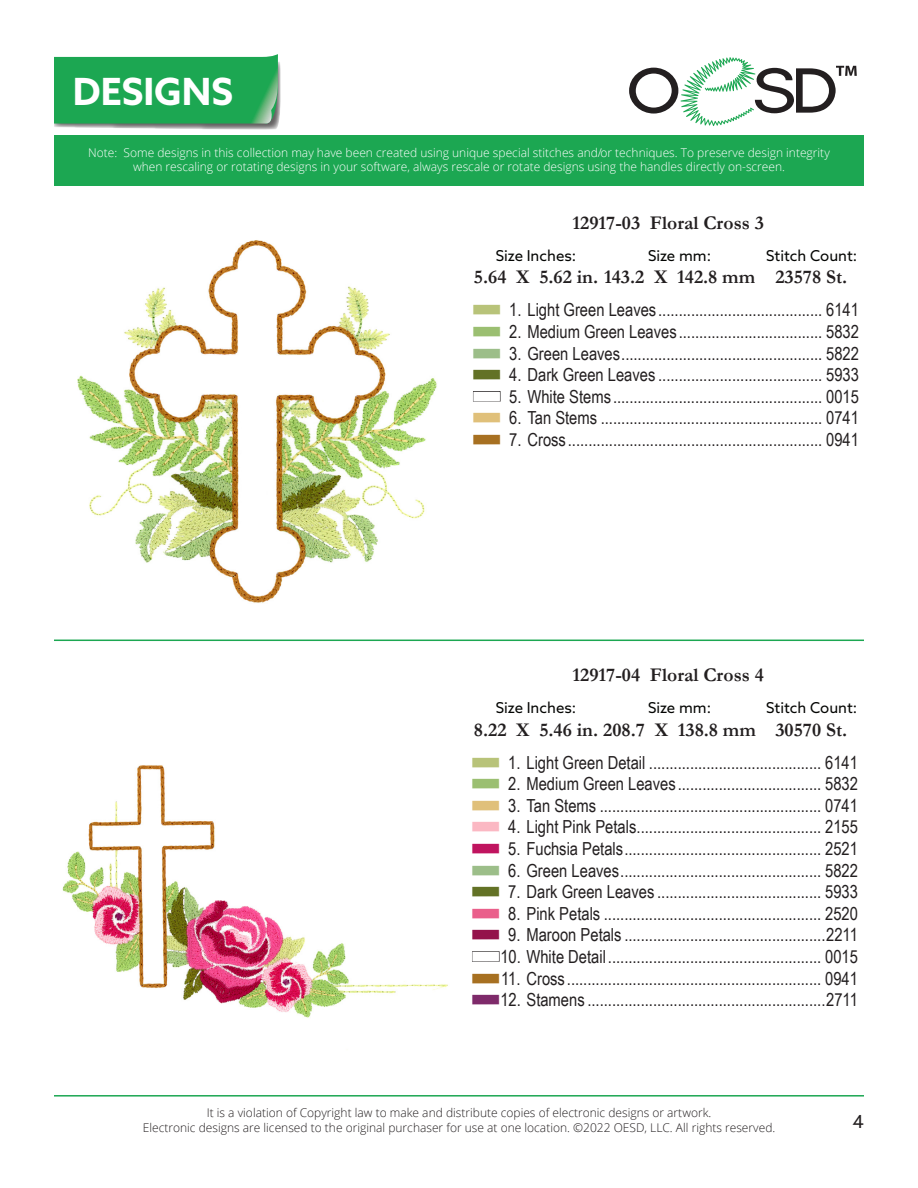
<style>
.page{position:relative;width:918px;height:1188px;background:#fff}
.page>*{position:absolute;margin:0;border:0;box-sizing:border-box;transform-origin:0 0}
.t1{font:700 37.5px "Azo Sans";color:#fff}
.t2{font:700 19.5px "Garamond";color:#231f20}
.t3{font:18px "Arial Narrow";color:#231f20}
.t4{font:18px "Azo Sans";color:#231f20}
.t5{font:15px "Azo Sans";color:#040503}
.t6{font:300 12px/14.4px "Open Sans";color:#fff;text-align:center}
.t7{font:300 12px/14.4px "Open Sans";color:#231f20;text-align:center}
.s1{font-family:"threadchart";color:#b8c379}
.s2{font-family:"threadchart";color:#9bbf71}
.s3{font-family:"threadchart";color:#9cbe89}
.s4{font-family:"threadchart";color:#637226}
.s5{font-family:"threadchart"}
.s6{font-family:"threadchart";color:#e0c07a}
.s7{font-family:"threadchart";color:#a77021}
.s8{font-family:"threadchart";color:#fbb8c3}
.s9{font-family:"threadchart";color:#c0145f}
.s10{font-family:"threadchart";color:#ea5f8b}
.s11{font-family:"threadchart";color:#94124b}
.s12{font-family:"threadchart";color:#7e2a6a}
</style>
<div class="page">
<svg style="left:629px;top:57px;width:228px;height:69px"></svg>
<div style="left:54px;top:135px;width:810px;height:51px;background:#1ca752"></div>
<hr style="left:54px;top:640px;width:810px;height:1px;background:#1ca752">
<hr style="left:54px;top:1095px;width:810px;height:2px;background:#1ca752">
<svg style="left:54px;top:54px;width:227px;height:76px;background:#36ab63"></svg>
<img style="left:77px;top:240px;width:360px;height:363px">
<img style="left:62px;top:765px;width:386px;height:253px">
<p class="t1" style="left:73px;top:67px;width:162px">DESIGNS</p>
<p class="t6" style="left:88px;top:145px;width:743px">Note: Some designs in this collection may have been created using unique special stitches and/or techniques. To preserve design integrity when rescaling or rotating designs in your software, always rescale or rotate designs using the handles directly on-screen.</p>
<p class="t2" style="left:573px;top:209px;width:193px">12917-03 Floral Cross 3</p>
<p class="t5" style="left:496px;top:246px;width:82px">Size Inches:</p>
<p class="t5" style="left:648px;top:246px;width:65px">Size mm:</p>
<p class="t5" style="left:766px;top:246px;width:93px">Stitch Count:</p>
<p class="t2" style="left:775px;top:264px;width:73px">23578 St.</p>
<p class="t3" style="left:473px;top:297px;width:387px"><span class="s1">n</span> 1. Light Green Leaves........................................ 6141</p>
<p class="t3" style="left:473px;top:318px;width:387px"><span class="s2">n</span> 2. Medium Green Leaves................................... 5832</p>
<p class="t3" style="left:473px;top:340px;width:387px"><span class="s3">n</span> 3. Green Leaves................................................. 5822</p>
<p class="t3" style="left:473px;top:362px;width:387px"><span class="s4">n</span> 4. Dark Green Leaves ........................................ 5933</p>
<p class="t3" style="left:473px;top:383px;width:387px"><span class="s5">n</span> 5. White Stems................................................... 0015</p>
<p class="t3" style="left:473px;top:405px;width:387px"><span class="s6">n</span> 6. Tan Stems ...................................................... 0741</p>
<p class="t3" style="left:473px;top:426px;width:387px"><span class="s7">n</span> 7. Cross.............................................................. 0941</p>
<p class="t2" style="left:474px;top:264px;width:283px">5.64 X 5.62 in. 143.2 X 142.8 mm</p>
<p class="t2" style="left:573px;top:662px;width:193px">12917-04 Floral Cross 4</p>
<p class="t5" style="left:496px;top:698px;width:82px">Size Inches:</p>
<p class="t5" style="left:648px;top:698px;width:65px">Size mm:</p>
<p class="t5" style="left:766px;top:698px;width:93px">Stitch Count:</p>
<p class="t2" style="left:474px;top:716px;width:283px">8.22 X 5.46 in. 208.7 X 138.8 mm</p>
<p class="t2" style="left:775px;top:716px;width:73px">30570 St.</p>
<p class="t3" style="left:472px;top:749px;width:387px"><span class="s1">n</span> 1. Light Green Detail .......................................... 6141</p>
<p class="t3" style="left:472px;top:771px;width:387px"><span class="s2">n</span> 2. Medium Green Leaves................................... 5832</p>
<p class="t3" style="left:472px;top:792px;width:387px"><span class="s6">n</span> 3. Tan Stems ...................................................... 0741</p>
<p class="t3" style="left:472px;top:814px;width:387px"><span class="s8">n</span> 4. Light Pink Petals............................................. 2155</p>
<p class="t3" style="left:472px;top:835px;width:387px"><span class="s9">n</span> 5. Fuchsia Petals................................................ 2521</p>
<p class="t3" style="left:472px;top:857px;width:387px"><span class="s3">n</span> 6. Green Leaves................................................. 5822</p>
<p class="t3" style="left:472px;top:879px;width:387px"><span class="s4">n</span> 7. Dark Green Leaves ........................................ 5933</p>
<p class="t3" style="left:472px;top:900px;width:387px"><span class="s10">n</span> 8. Pink Petals ..................................................... 2520</p>
<p class="t3" style="left:472px;top:922px;width:387px"><span class="s11">n</span> 9. Maroon Petals .................................................2211</p>
<p class="t3" style="left:472px;top:943px;width:387px"><span class="s5">n</span>10. White Detail.................................................... 0015</p>
<p class="t3" style="left:472px;top:965px;width:387px"><span class="s7">n</span>11. Cross.............................................................. 0941</p>
<p class="t3" style="left:472px;top:987px;width:387px"><span class="s12">n</span>12. Stamens ..........................................................2711</p>
<p class="t7" style="left:143px;top:1105px;width:634px">It is a violation of Copyright law to make and distribute copies of electronic designs or artwork.<br>Electronic designs are licensed to the original purchaser for use at one location. ©2022 OESD, LLC. All rights reserved.</p>
<p class="t4" style="left:852px;top:1109px;width:13px">4</p>
</div>
